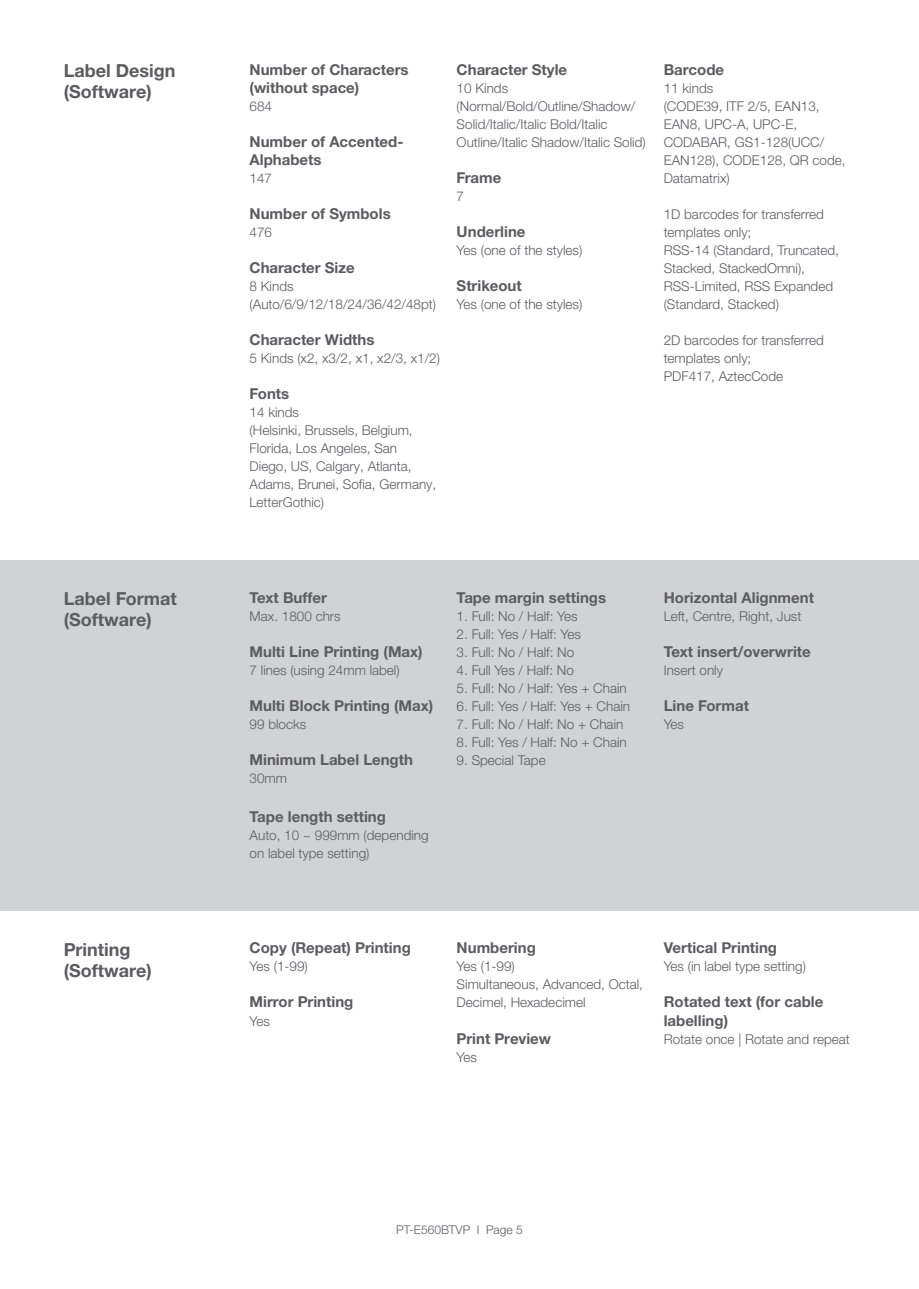
<style>
.page{position:relative;width:919px;height:1289px;background:#fff}
.page>*{position:absolute;margin:0;border:0;box-sizing:border-box;transform-origin:0 0}
.Body{font:700 18px/21px "Helvetica Neue LTW1 G";color:#5c5c5f}
.Body-2{font:700 15px/18px "Helvetica Neue LTW1 G";color:#5c5c5f}
.Body-3{font:300 13.5px/18px "Helvetica Neue LTW1 G";color:#5c5c5f}
.Body-4{font:300 12px "Helvetica Neue LTW1 G";color:#5c5c5f}
</style>
<div class="page">
<div style="left:0;top:560px;width:918px;height:350px;background:#d1d2d4"></div>
<p class="Body" style="left:64px;top:60px;width:113px">Label Design (Software)</p>
<p class="Body-2" style="left:249px;top:60px;width:160px">Number of Characters (without space)</p>
<p class="Body-3" style="left:249px;top:97px;width:24px">684</p>
<p class="Body-2" style="left:249px;top:132px;width:155px">Number of Accented-<br>Alphabets</p>
<p class="Body-3" style="left:249px;top:169px;width:24px">147</p>
<p class="Body-2" style="left:249px;top:204px;width:143px">Number of Symbols</p>
<p class="Body-3" style="left:249px;top:223px;width:24px">476</p>
<p class="Body-2" style="left:249px;top:258px;width:107px">Character Size</p>
<p class="Body-3" style="left:249px;top:277px;width:188px">8 Kinds (Auto/6/9/12/18/24/36/42/48pt)</p>
<p class="Body-2" style="left:249px;top:330px;width:126px">Character Widths</p>
<p class="Body-3" style="left:249px;top:349px;width:192px">5 Kinds (x2, x3/2, x1, x2/3, x1/2)</p>
<p class="Body-2" style="left:249px;top:384px;width:41px">Fonts</p>
<p class="Body-3" style="left:249px;top:403px;width:51px">14 kinds</p>
<p class="Body-3" style="left:249px;top:421px;width:188px">(Helsinki, Brussels, Belgium,<br>Florida, Los Angeles, San<br>Diego, US, Calgary, Atlanta,<br>Adams, Brunei, Sofia, Germany,<br>LetterGothic)</p>
<p class="Body-2" style="left:456px;top:60px;width:112px">Character Style</p>
<p class="Body-3" style="left:456px;top:79px;width:53px">10 Kinds</p>
<p class="Body-3" style="left:456px;top:97px;width:191px">(Normal/Bold/Outline/Shadow/<br>Solid/Italic/Italic Bold/Italic<br>Outline/Italic Shadow/Italic Solid)</p>
<p class="Body-2" style="left:456px;top:168px;width:46px">Frame</p>
<p class="Body-3" style="left:456px;top:187px;width:9px">7</p>
<p class="Body-2" style="left:456px;top:222px;width:70px">Underline</p>
<p class="Body-3" style="left:456px;top:241px;width:127px">Yes (one of the styles)</p>
<p class="Body-2" style="left:456px;top:276px;width:67px">Strikeout</p>
<p class="Body-3" style="left:456px;top:295px;width:127px">Yes (one of the styles)</p>
<p class="Body-2" style="left:663px;top:60px;width:62px">Barcode</p>
<p class="Body-3" style="left:663px;top:79px;width:51px">11 kinds</p>
<p class="Body-3" style="left:663px;top:97px;width:183px">(CODE39, ITF 2/5, EAN13,<br>EAN8, UPC-A, UPC-E,<br>CODABAR, GS1-128(UCC/<br>EAN128), CODE128, QR code,<br>Datamatrix)</p>
<p class="Body-3" style="left:663px;top:205px;width:162px">1D barcodes for transferred templates only;</p>
<p class="Body-3" style="left:663px;top:241px;width:177px">RSS-14 (Standard, Truncated,<br>Stacked, StackedOmni),<br>RSS-Limited, RSS Expanded (Standard, Stacked)</p>
<p class="Body-3" style="left:663px;top:331px;width:162px">2D barcodes for transferred templates only;</p>
<p class="Body-3" style="left:663px;top:367px;width:121px">PDF417, AztecCode</p>
<p class="Body" style="left:64px;top:587px;width:114px">Label Format (Software)</p>
<p class="Body" style="left:64px;top:938px;width:89px">Printing (Software)</p>
<p class="Body-2" style="left:249px;top:588px;width:79px">Text Buffer</p>
<p class="Body-3" style="left:249px;top:606px;width:93px">Max. 1800 chrs</p>
<p class="Body-2" style="left:249px;top:642px;width:175px">Multi Line Printing (Max)</p>
<p class="Body-3" style="left:249px;top:660px;width:152px">7 lines (using 24mm label)</p>
<p class="Body-2" style="left:249px;top:696px;width:185px">Multi Block Printing (Max)</p>
<p class="Body-3" style="left:249px;top:714px;width:58px">99 blocks</p>
<p class="Body-2" style="left:249px;top:750px;width:165px">Minimum Label Length</p>
<p class="Body-3" style="left:249px;top:768px;width:39px">30mm</p>
<p class="Body-2" style="left:249px;top:807px;width:138px">Tape length setting</p>
<p class="Body-3" style="left:249px;top:825px;width:180px">Auto, 10 ~ 999mm (depending on label type setting)</p>
<p class="Body-2" style="left:456px;top:588px;width:151px">Tape margin settings</p>
<p class="Body-3" style="left:456px;top:606px;width:122px">1. Full: No / Half: Yes</p>
<p class="Body-3" style="left:456px;top:624px;width:126px">2. Full: Yes / Half: Yes</p>
<p class="Body-3" style="left:456px;top:642px;width:119px">3. Full: No / Half: No</p>
<p class="Body-3" style="left:456px;top:660px;width:119px">4. Full Yes / Half: No</p>
<p class="Body-3" style="left:456px;top:678px;width:172px">5. Full: No / Half: Yes + Chain</p>
<p class="Body-3" style="left:456px;top:696px;width:175px">6. Full: Yes / Half: Yes + Chain</p>
<p class="Body-3" style="left:456px;top:714px;width:168px">7. Full: No / Half: No + Chain</p>
<p class="Body-3" style="left:456px;top:732px;width:172px">8. Full: Yes / Half: No + Chain</p>
<p class="Body-3" style="left:456px;top:750px;width:91px">9. Special Tape</p>
<p class="Body-2" style="left:663px;top:588px;width:152px">Horizontal Alignment</p>
<p class="Body-3" style="left:663px;top:606px;width:139px">Left, Centre, Right, Just</p>
<p class="Body-2" style="left:663px;top:642px;width:148px">Text insert/overwrite</p>
<p class="Body-3" style="left:663px;top:660px;width:61px">Insert only</p>
<p class="Body-2" style="left:663px;top:696px;width:87px">Line Format</p>
<p class="Body-3" style="left:663px;top:714px;width:22px">Yes</p>
<p class="Body-2" style="left:249px;top:939px;width:163px">Copy (Repeat) Printing</p>
<p class="Body-3" style="left:249px;top:957px;width:60px">Yes (1-99)</p>
<p class="Body-2" style="left:249px;top:993px;width:105px">Mirror Printing</p>
<p class="Body-3" style="left:249px;top:1011px;width:22px">Yes</p>
<p class="Body-2" style="left:456px;top:939px;width:81px">Numbering</p>
<p class="Body-3" style="left:456px;top:957px;width:60px">Yes (1-99)</p>
<p class="Body-3" style="left:456px;top:975px;width:188px">Simultaneous, Advanced, Octal,<br>Decimel, Hexadecimel</p>
<p class="Body-2" style="left:456px;top:1029px;width:96px">Print Preview</p>
<p class="Body-3" style="left:456px;top:1047px;width:22px">Yes</p>
<p class="Body-2" style="left:663px;top:939px;width:115px">Vertical Printing</p>
<p class="Body-3" style="left:663px;top:957px;width:144px">Yes (in label type setting)</p>
<p class="Body-2" style="left:663px;top:993px;width:161px">Rotated text (for cable labelling)</p>
<p class="Body-3" style="left:663px;top:1029px;width:188px">Rotate once | Rotate and repeat</p>
<p class="Body-4" style="left:396px;top:1222px;width:128px">PT-E560BTVP I Page 5</p>
</div>
